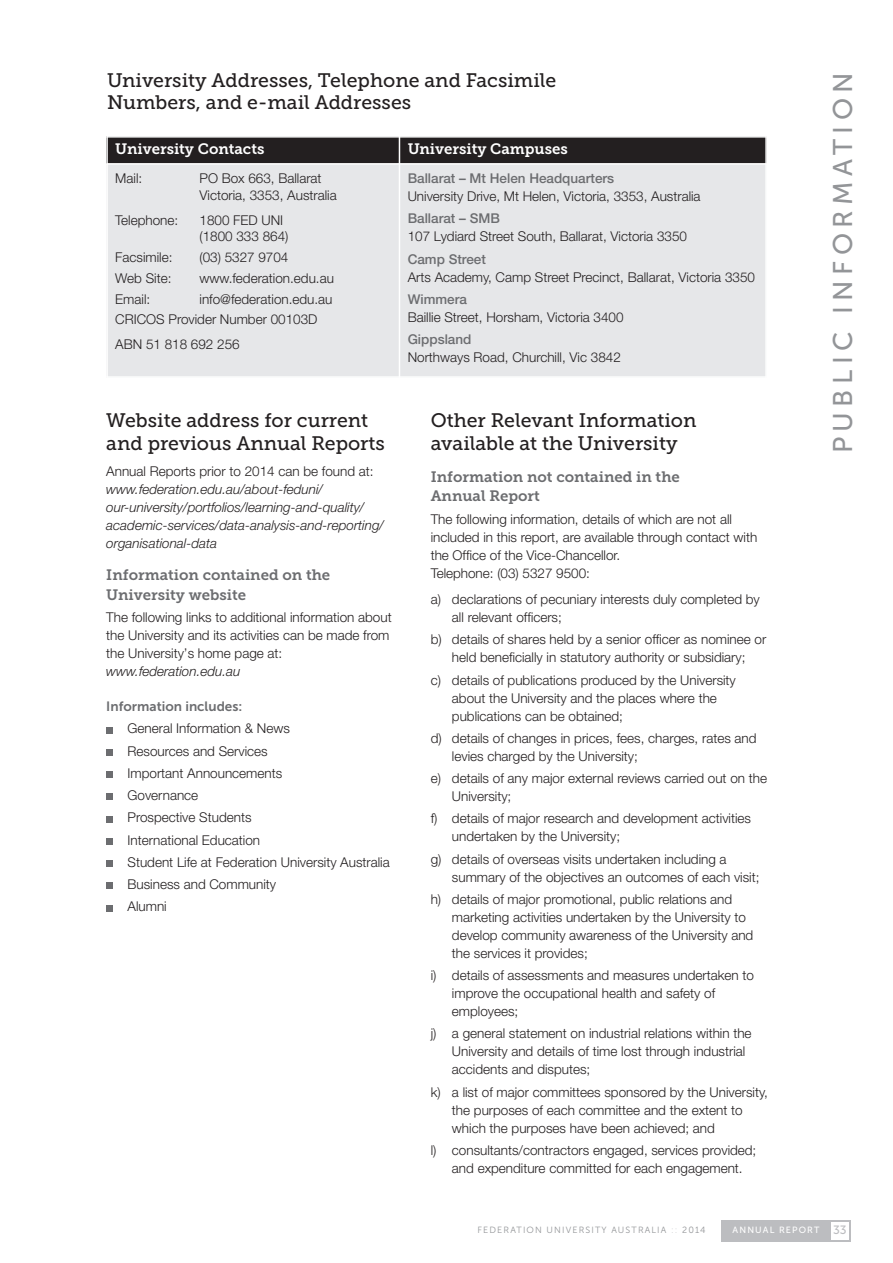
<style>
.page{position:relative;width:893px;height:1263px;background:#fff}
.page>*{position:absolute;margin:0;border:0;box-sizing:border-box;transform-origin:0 0}
.t1{font:27px "Museo Sans 500";letter-spacing:.2em;color:#939598}
.t2{font:19.5px/22.5px "Museo Slab 500";color:#231f20}
.t3{font:15px/19.5px "Museo Slab 700";color:#6c6d70}
.t4{font:15px "Museo Slab 700";color:#fff}
.t5{font:300 13.5px/18px "Helvetica Neue LT";color:#231f20}
.t6{font:italic 300 13.5px/18px "Helvetica Neue LT";color:#231f20}
.t7{font:500 13.5px "Helvetica Neue LT";color:#6c6d70}
.t8{font:13.5px "Museo Sans 700";color:#6c6d70}
.t9{font:9px "Museo Sans 300";letter-spacing:.125em;color:#939598}
.t10{font:9px "Museo Sans 500";letter-spacing:.125em;color:#fff}
.s1{color:#c7c8ca}
.s2{font-size:12px;color:#bcbdc0}
</style>
<div class="page">
<div style="left:721px;top:1220px;width:129px;height:22px;background:#bcbdc0"></div>
<div style="left:831px;top:1222px;width:17px;height:17px;background:#fff"></div>
<div style="left:106px;top:136px;width:293px;height:28px;background:#231f20"></div>
<div style="left:399px;top:136px;width:368px;height:28px;background:#231f20"></div>
<div style="left:106px;top:164px;width:293px;height:214px;background:#e6e7e9"></div>
<div style="left:399px;top:164px;width:368px;height:214px;background:#e6e7e9"></div>
<hr style="left:106px;top:136px;width:2px;height:242px;background:#fff">
<hr style="left:399px;top:136px;width:1px;height:242px;background:#fff">
<hr style="left:765px;top:136px;width:2px;height:242px;background:#fff">
<hr style="left:106px;top:136px;width:661px;height:2px;background:#fff">
<hr style="left:106px;top:163px;width:661px;height:2px;background:#fff">
<hr style="left:106px;top:376px;width:661px;height:2px;background:#fff">
<div style="left:106px;top:727px;width:7px;height:6px;background:#6c6d70"></div>
<div style="left:106px;top:749px;width:7px;height:7px;background:#6c6d70"></div>
<div style="left:106px;top:771px;width:7px;height:7px;background:#6c6d70"></div>
<div style="left:106px;top:793px;width:7px;height:7px;background:#6c6d70"></div>
<div style="left:106px;top:816px;width:7px;height:6px;background:#6c6d70"></div>
<div style="left:106px;top:838px;width:7px;height:7px;background:#6c6d70"></div>
<div style="left:106px;top:882px;width:7px;height:7px;background:#6c6d70"></div>
<div style="left:106px;top:905px;width:7px;height:6px;background:#6c6d70"></div>
<div style="left:106px;top:860px;width:7px;height:7px;background:#6c6d70"></div>
<h2 class="t2" style="left:107px;top:71px;width:451px">University Addresses, Telephone and Facsimile<br>Numbers, and e-mail Addresses</h2>
<p class="t4" style="left:115px;top:143px;width:151px">University Contacts</p>
<p class="t4" style="left:408px;top:143px;width:162px">University Campuses</p>
<p class="t5" style="left:115px;top:171px;width:28px">Mail:</p>
<p class="t5" style="left:200px;top:172px;width:139px;line-height:16.5px">PO Box 663, Ballarat<br>Victoria, 3353, Australia</p>
<p class="t5" style="left:115px;top:212px;width:64px">Telephone:</p>
<p class="t5" style="left:199px;top:213px;width:90px;line-height:16.5px">1800 FED UNI (1800 333 864)</p>
<p class="t5" style="left:115px;top:250px;width:59px">Facsimile:</p>
<p class="t5" style="left:199px;top:250px;width:90px">(03) 5327 9704</p>
<p class="t5" style="left:115px;top:270px;width:58px">Web Site:</p>
<p class="t5" style="left:199px;top:270px;width:136px">www.federation.edu.au</p>
<p class="t5" style="left:115px;top:291px;width:36px">Email:</p>
<p class="t7" style="left:408px;top:174px;width:208px">Ballarat – Mt Helen Headquarters</p>
<p class="t5" style="left:408px;top:189px;width:294px">University Drive, Mt Helen, Victoria, 3353, Australia</p>
<p class="t7" style="left:408px;top:214px;width:94px">Ballarat – SMB</p>
<p class="t5" style="left:408px;top:229px;width:281px">107 Lydiard Street South, Ballarat, Victoria 3350</p>
<p class="t7" style="left:408px;top:254px;width:80px">Camp Street</p>
<p class="t5" style="left:408px;top:269px;width:349px">Arts Academy, Camp Street Precinct, Ballarat, Victoria 3350</p>
<p class="t7" style="left:408px;top:294px;width:61px">Wimmera</p>
<p class="t5" style="left:408px;top:310px;width:217px">Baillie Street, Horsham, Victoria 3400</p>
<p class="t7" style="left:408px;top:335px;width:65px">Gippsland</p>
<p class="t5" style="left:408px;top:350px;width:215px">Northways Road, Churchill, Vic 3842</p>
<p class="t5" style="left:115px;top:290px;width:219px;line-height:20.7px;text-indent:84px">info@federation.edu.au<br>CRICOS Provider Number 00103D</p>
<p class="t5" style="left:115px;top:337px;width:126px">ABN 51 818 692 256</p>
<h2 class="t2" style="left:106px;top:411px;width:280px">Website address for current and previous Annual Reports</h2>
<p class="t5" style="left:106px;top:464px;width:269px">Annual Reports prior to 2014 can be found at:</p>
<p class="t6" style="left:106px;top:482px;width:279px">www.federation.edu.au/about-feduni/ our-university/portfolios/learning-and-quality/ academic-services/data-analysis-and-reporting/ organisational-data</p>
<p class="t3" style="left:106px;top:567px;width:226px">Information contained on the<br>University website</p>
<p class="t5" style="left:106px;top:610px;width:287px">The following links to additional information about the University and its activities can be made from the University’s home page at:</p>
<p class="t6" style="left:106px;top:664px;width:136px">www.federation.edu.au</p>
<p class="t8" style="left:106px;top:702px;width:138px">Information includes:</p>
<p class="t5" style="left:128px;top:719px;width:264px;line-height:22.2px">General Information &amp; News<br>Resources and Services<br>Important Announcements<br>Governance<br>Prospective Students<br>International Education<br>Student Life at Federation University Australia<br>Business and Community<br>Alumni</p>
<h2 class="t2" style="left:431px;top:411px;width:267px">Other Relevant Information available at the University</h2>
<p class="t3" style="left:431px;top:468px;width:251px">Information not contained in the<br>Annual Report</p>
<p class="t5" style="left:431px;top:511px;width:328px">The following information, details of which are not all included in this report, are available through contact with the Office of the Vice-Chancellor.<br>Telephone: (03) 5327 9500:</p>
<p class="t5" style="left:452px;top:592px;width:309px;text-indent:-21px">a) declarations of pecuniary interests duly completed by all relevant officers;</p>
<p class="t5" style="left:431px;top:632px;width:337px;text-align:center">b) details of shares held by a senior officer as nominee or held beneficially in statutory authority or subsidiary;</p>
<p class="t5" style="left:452px;top:672px;width:285px;text-indent:-21px">c) details of publications produced by the University about the University and the places where the publications can be obtained;</p>
<p class="t5" style="left:452px;top:730px;width:306px;text-indent:-21px">d) details of changes in prices, fees, charges, rates and levies charged by the University;</p>
<p class="t5" style="left:452px;top:771px;width:317px;text-indent:-21px">e) details of any major external reviews carried out on the<br>University;</p>
<p class="t5" style="left:452px;top:811px;width:301px;text-indent:-21px">f) details of major research and development activities undertaken by the University;</p>
<p class="t5" style="left:452px;top:851px;width:309px;text-indent:-21px">g) details of overseas visits undertaken including a summary of the objectives an outcomes of each visit;</p>
<p class="t5" style="left:452px;top:891px;width:303px;text-indent:-21px">h) details of major promotional, public relations and marketing activities undertaken by the University to develop community awareness of the University and the services it provides;</p>
<p class="t5" style="left:452px;top:968px;width:303px;text-indent:-21px">i) details of assessments and measures undertaken to improve the occupational health and safety of employees;</p>
<p class="t5" style="left:452px;top:1026px;width:301px;text-indent:-21px">j) a general statement on industrial relations within the<br>University and details of time lost through industrial accidents and disputes;</p>
<p class="t5" style="left:452px;top:1084px;width:317px;text-indent:-21px">k) a list of major committees sponsored by the University, the purposes of each committee and the extent to which the purposes have been achieved; and</p>
<p class="t5" style="left:431px;top:1142px;width:327px;text-align:center">l) consultants/contractors engaged, services provided; and expenditure committed for each engagement.</p>
<h1 class="t1" style="left:827px;top:453px;width:383px;rotate:-90deg">PUBLIC INFORMATION</h1>
<p class="t9" style="left:477px;top:1227px;width:230px">FEDERATION UNIVERSITY AUSTRALIA <span class="s1">::</span> 2014</p>
<p class="t10" style="left:733px;top:1225px;width:116px">ANNUAL REPORT <span class="s2">33</span></p>
</div>
